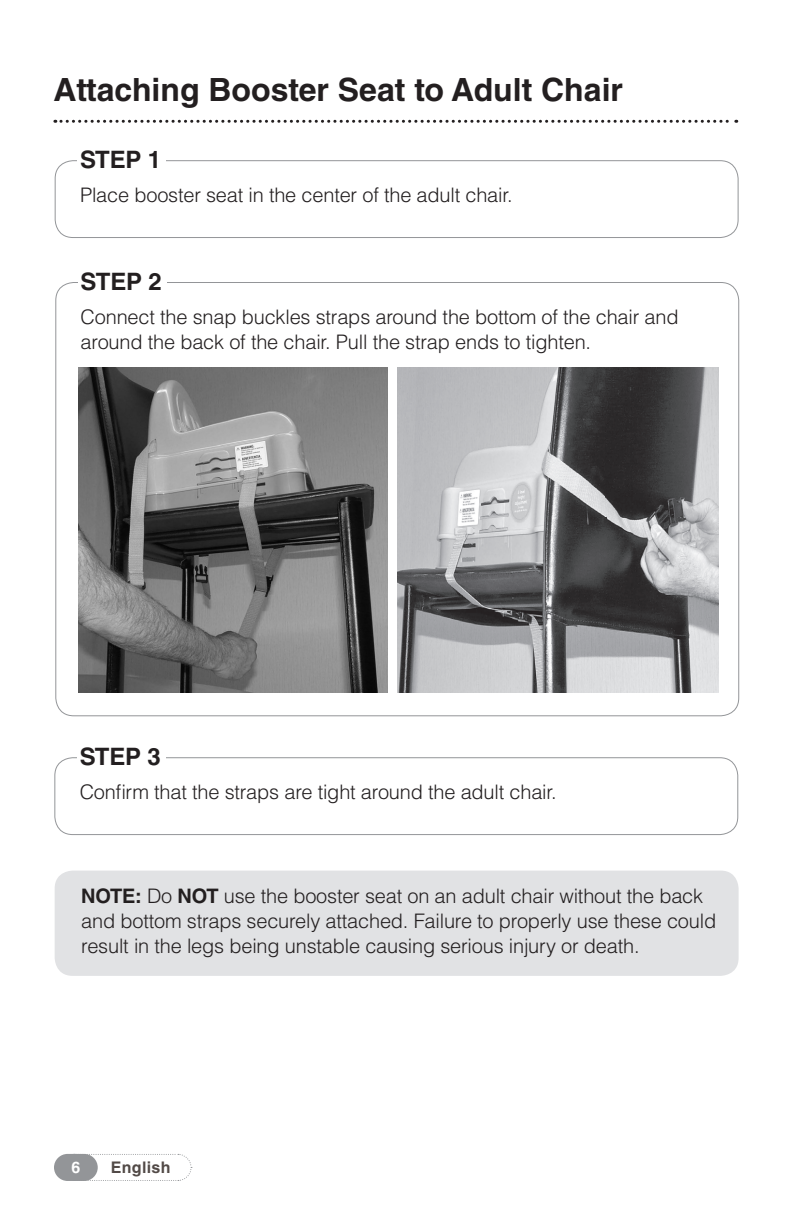
<style>
.page{position:relative;width:792px;height:1224px;background:#fff}
.page>*{position:absolute;margin:0;border:0;box-sizing:border-box;transform-origin:0 0}
.t1{font:700 32px "Helvetica LT Std";color:#231f20}
.Body__0625_space_aft{font:700 24px "Helvetica LT Std";letter-spacing:-.01em;color:#231f20}
.Body__0625_space_aft-2{font:300 20px/25px "Helvetica LT Std";letter-spacing:-.01em;color:#231f20}
.t2{font:700 16px "Helvetica LT Std";letter-spacing:.02em;color:#524a47}
.t3{font:700 16px "Helvetica LT Std";color:#fff}
.s1{font-weight:700}
</style>
<div class="page">
<svg style="left:54px;top:1153px;width:138px;height:28px"></svg>
<svg style="left:55px;top:120px;width:682px;height:3px"></svg>
<div style="left:55px;top:160px;width:684px;height:78px;border:1px solid #939598;border-radius:18px"></div>
<div style="left:77px;top:154px;width:89px;height:14px;background:#fff"></div>
<div style="left:55px;top:871px;width:684px;height:105px;background:#e1e2e4;border-radius:18px"></div>
<img style="left:397px;top:368px;width:322px;height:325px">
<img style="left:78px;top:368px;width:309px;height:325px">
<div style="left:54px;top:757px;width:684px;height:78px;border:1px solid #939598;border-radius:18px"></div>
<div style="left:77px;top:751px;width:88px;height:14px;background:#fff"></div>
<p class="t1" style="left:53px;top:70px;width:571px">Attaching Booster Seat to Adult Chair</p>
<p class="Body__0625_space_aft" style="left:80px;top:145px;width:83px">STEP 1</p>
<p class="Body__0625_space_aft-2" style="left:80px;top:182px;width:434px">Place booster seat in the center of the adult chair.</p>
<p class="Body__0625_space_aft" style="left:81px;top:267px;width:83px">STEP 2</p>
<p class="Body__0625_space_aft-2" style="left:81px;top:304px;width:600px">Connect the snap buckles straps around the bottom of the chair and around the back of the chair. Pull the strap ends to tighten.</p>
<p class="Body__0625_space_aft" style="left:80px;top:742px;width:83px">STEP 3</p>
<p class="Body__0625_space_aft-2" style="left:80px;top:779px;width:478px">Confirm that the straps are tight around the adult chair.</p>
<p class="Body__0625_space_aft-2" style="left:81px;top:883px;width:636px"><span class="s1">NOTE:</span> Do <span class="s1">NOT</span> use the booster seat on an adult chair without the back and bottom straps securely attached. Failure to properly use these could result in the legs being unstable causing serious injury or death.</p>
<p class="t3" style="left:72px;top:1157px;width:10px">6</p>
<p class="t2" style="left:111px;top:1157px;width:61px">English</p>
</div>
